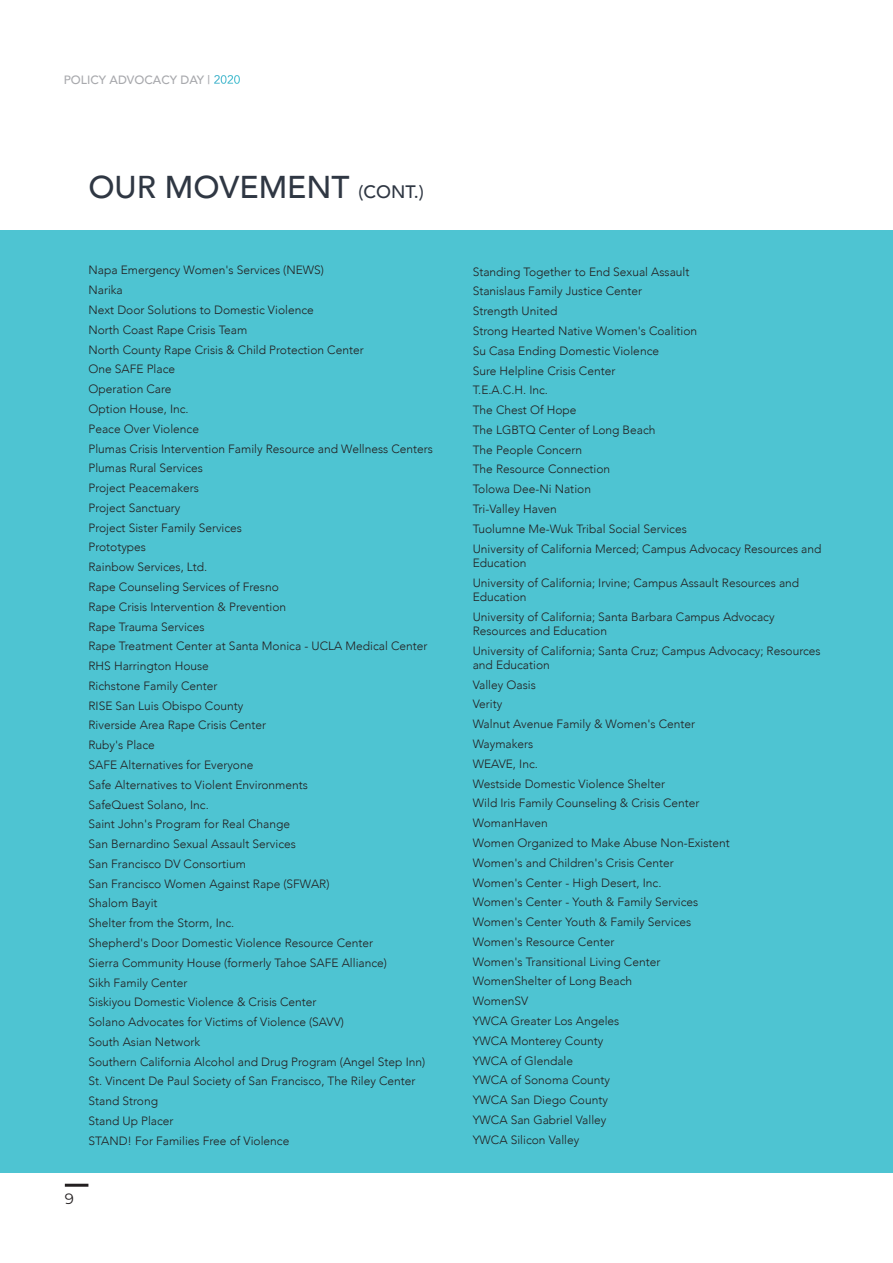
<style>
.page{position:relative;width:893px;height:1263px;background:#fff}
.page>*{position:absolute;margin:0;border:0;box-sizing:border-box;transform-origin:0 0}
.t1{font:500 31.5px "Avenir";color:#2f3743}
.t2{font:15px "Montserrat";color:#231f20}
.exponent{font:300 12px/14.2px "Avenir";color:#231f20}
.t3{font:500 12px "Avenir";color:#a8a9ad}
.s1{color:#fff}
.s2{font-size:18px}
</style>
<div class="page">
<div style="left:0;top:230px;width:893px;height:942px;background:#4ec4d2"></div>
<hr style="left:65px;top:1184px;width:23px;height:3px;background:#231f20">
<p class="t3" style="left:64px;top:69px;width:178px">POLICY ADVOCACY DAY | <span class="s1">2020</span></p>
<p class="t1" style="left:88px;top:159px;width:337px">OUR MOVEMENT <span class="s2">(CONT.)</span></p>
<p class="exponent" style="left:88px;top:263px;width:237px">Napa Emergency Women's Services (NEWS)</p>
<p class="exponent" style="left:88px;top:283px;width:36px">Narika</p>
<p class="exponent" style="left:88px;top:303px;width:227px">Next Door Solutions to Domestic Violence</p>
<p class="exponent" style="left:88px;top:323px;width:160px">North Coast Rape Crisis Team</p>
<p class="exponent" style="left:88px;top:342px;width:277px">North County Rape Crisis &amp; Child Protection Center</p>
<p class="exponent" style="left:88px;top:362px;width:88px">One SAFE Place</p>
<p class="exponent" style="left:88px;top:382px;width:85px">Operation Care</p>
<p class="exponent" style="left:88px;top:402px;width:102px">Option House, Inc.</p>
<p class="exponent" style="left:88px;top:421px;width:112px">Peace Over Violence</p>
<p class="exponent" style="left:88px;top:441px;width:346px">Plumas Crisis Intervention Family Resource and Wellness Centers</p>
<p class="exponent" style="left:88px;top:461px;width:116px">Plumas Rural Services</p>
<p class="exponent" style="left:88px;top:481px;width:112px">Project Peacemakers</p>
<p class="exponent" style="left:88px;top:501px;width:94px">Project Sanctuary</p>
<p class="exponent" style="left:88px;top:520px;width:155px">Project Sister Family Services</p>
<p class="exponent" style="left:88px;top:540px;width:59px">Prototypes</p>
<p class="exponent" style="left:88px;top:560px;width:120px">Rainbow Services, Ltd.</p>
<p class="exponent" style="left:88px;top:580px;width:192px">Rape Counseling Services of Fresno</p>
<p class="exponent" style="left:88px;top:599px;width:199px">Rape Crisis Intervention &amp; Prevention</p>
<p class="exponent" style="left:88px;top:619px;width:118px">Rape Trauma Services</p>
<p class="exponent" style="left:88px;top:639px;width:341px">Rape Treatment Center at Santa Monica - UCLA Medical Center</p>
<p class="exponent" style="left:88px;top:659px;width:122px">RHS Harrington House</p>
<p class="exponent" style="left:88px;top:679px;width:131px">Richstone Family Center</p>
<p class="exponent" style="left:88px;top:698px;width:157px">RISE San Luis Obispo County</p>
<p class="exponent" style="left:88px;top:718px;width:179px">Riverside Area Rape Crisis Center</p>
<p class="exponent" style="left:88px;top:738px;width:68px">Ruby's Place</p>
<p class="exponent" style="left:88px;top:758px;width:166px">SAFE Alternatives for Everyone</p>
<p class="exponent" style="left:88px;top:777px;width:221px">Safe Alternatives to Violent Environments</p>
<p class="exponent" style="left:88px;top:797px;width:122px">SafeQuest Solano, Inc.</p>
<p class="exponent" style="left:88px;top:817px;width:203px">Saint John's Program for Real Change</p>
<p class="exponent" style="left:88px;top:837px;width:209px">San Bernardino Sexual Assault Services</p>
<p class="exponent" style="left:88px;top:857px;width:159px">San Francisco DV Consortium</p>
<p class="exponent" style="left:88px;top:876px;width:243px">San Francisco Women Against Rape (SFWAR)</p>
<p class="exponent" style="left:88px;top:896px;width:71px">Shalom Bayit</p>
<p class="exponent" style="left:88px;top:916px;width:147px">Shelter from the Storm, Inc.</p>
<p class="exponent" style="left:88px;top:936px;width:286px">Shepherd's Door Domestic Violence Resource Center</p>
<p class="exponent" style="left:88px;top:955px;width:300px">Sierra Community House (formerly Tahoe SAFE Alliance)</p>
<p class="exponent" style="left:88px;top:975px;width:101px">Sikh Family Center</p>
<p class="exponent" style="left:88px;top:995px;width:230px">Siskiyou Domestic Violence &amp; Crisis Center</p>
<p class="exponent" style="left:88px;top:1015px;width:257px">Solano Advocates for Victims of Violence (SAVV)</p>
<p class="exponent" style="left:88px;top:1035px;width:113px">South Asian Network</p>
<p class="exponent" style="left:88px;top:1054px;width:338px">Southern California Alcohol and Drug Program (Angel Step Inn)</p>
<p class="exponent" style="left:88px;top:1074px;width:329px">St. Vincent De Paul Society of San Francisco, The Riley Center</p>
<p class="exponent" style="left:88px;top:1094px;width:71px">Stand Strong</p>
<p class="exponent" style="left:88px;top:1114px;width:87px">Stand Up Placer</p>
<p class="exponent" style="left:88px;top:1133px;width:202px">STAND! For Families Free of Violence</p>
<p class="t2" style="left:65px;top:1188px;width:11px">9</p>
<p class="exponent" style="left:473px;top:264px;width:218px">Standing Together to End Sexual Assault</p>
<p class="exponent" style="left:473px;top:284px;width:171px">Stanislaus Family Justice Center</p>
<p class="exponent" style="left:473px;top:304px;width:86px">Strength United</p>
<p class="exponent" style="left:473px;top:324px;width:226px">Strong Hearted Native Women's Coalition</p>
<p class="exponent" style="left:473px;top:343px;width:188px">Su Casa Ending Domestic Violence</p>
<p class="exponent" style="left:473px;top:363px;width:144px">Sure Helpline Crisis Center</p>
<p class="exponent" style="left:473px;top:383px;width:77px">T.E.A.C.H. Inc.</p>
<p class="exponent" style="left:473px;top:403px;width:105px">The Chest Of Hope</p>
<p class="exponent" style="left:473px;top:423px;width:184px">The LGBTQ Center of Long Beach</p>
<p class="exponent" style="left:473px;top:442px;width:111px">The People Concern</p>
<p class="exponent" style="left:473px;top:462px;width:139px">The Resource Connection</p>
<p class="exponent" style="left:473px;top:482px;width:120px">Tolowa Dee-Ni Nation</p>
<p class="exponent" style="left:473px;top:502px;width:86px">Tri-Valley Haven</p>
<p class="exponent" style="left:473px;top:521px;width:216px">Tuolumne Me-Wuk Tribal Social Services</p>
<p class="exponent" style="left:473px;top:541px;width:350px">University of California Merced; Campus Advocacy Resources and<br>Education</p>
<p class="exponent" style="left:473px;top:575px;width:328px">University of California; Irvine; Campus Assault Resources and<br>Education</p>
<p class="exponent" style="left:473px;top:609px;width:303px">University of California; Santa Barbara Campus Advocacy<br>Resources and Education</p>
<p class="exponent" style="left:473px;top:643px;width:349px">University of California; Santa Cruz; Campus Advocacy; Resources and Education</p>
<p class="exponent" style="left:473px;top:677px;width:65px">Valley Oasis</p>
<p class="exponent" style="left:473px;top:697px;width:31px">Verity</p>
<p class="exponent" style="left:473px;top:717px;width:224px">Walnut Avenue Family &amp; Women's Center</p>
<p class="exponent" style="left:473px;top:737px;width:62px">Waymakers</p>
<p class="exponent" style="left:473px;top:756px;width:67px">WEAVE, Inc.</p>
<p class="exponent" style="left:473px;top:776px;width:194px">Westside Domestic Violence Shelter</p>
<p class="exponent" style="left:473px;top:796px;width:228px">Wild Iris Family Counseling &amp; Crisis Center</p>
<p class="exponent" style="left:473px;top:816px;width:77px">WomanHaven</p>
<p class="exponent" style="left:473px;top:836px;width:259px">Women Organized to Make Abuse Non-Existent</p>
<p class="exponent" style="left:473px;top:855px;width:203px">Women's and Children's Crisis Center</p>
<p class="exponent" style="left:473px;top:875px;width:190px">Women's Center - High Desert, Inc.</p>
<p class="exponent" style="left:473px;top:895px;width:227px">Women's Center - Youth &amp; Family Services</p>
<p class="exponent" style="left:473px;top:915px;width:220px">Women's Center Youth &amp; Family Services</p>
<p class="exponent" style="left:473px;top:934px;width:143px">Women's Resource Center</p>
<p class="exponent" style="left:473px;top:954px;width:189px">Women's Transitional Living Center</p>
<p class="exponent" style="left:473px;top:974px;width:161px">WomenShelter of Long Beach</p>
<p class="exponent" style="left:473px;top:994px;width:57px">WomenSV</p>
<p class="exponent" style="left:473px;top:1014px;width:148px">YWCA Greater Los Angeles</p>
<p class="exponent" style="left:473px;top:1033px;width:132px">YWCA Monterey County</p>
<p class="exponent" style="left:473px;top:1053px;width:102px">YWCA of Glendale</p>
<p class="exponent" style="left:473px;top:1073px;width:139px">YWCA of Sonoma County</p>
<p class="exponent" style="left:473px;top:1093px;width:137px">YWCA San Diego County</p>
<p class="exponent" style="left:473px;top:1112px;width:135px">YWCA San Gabriel Valley</p>
<p class="exponent" style="left:473px;top:1132px;width:108px">YWCA Silicon Valley</p>
</div>
